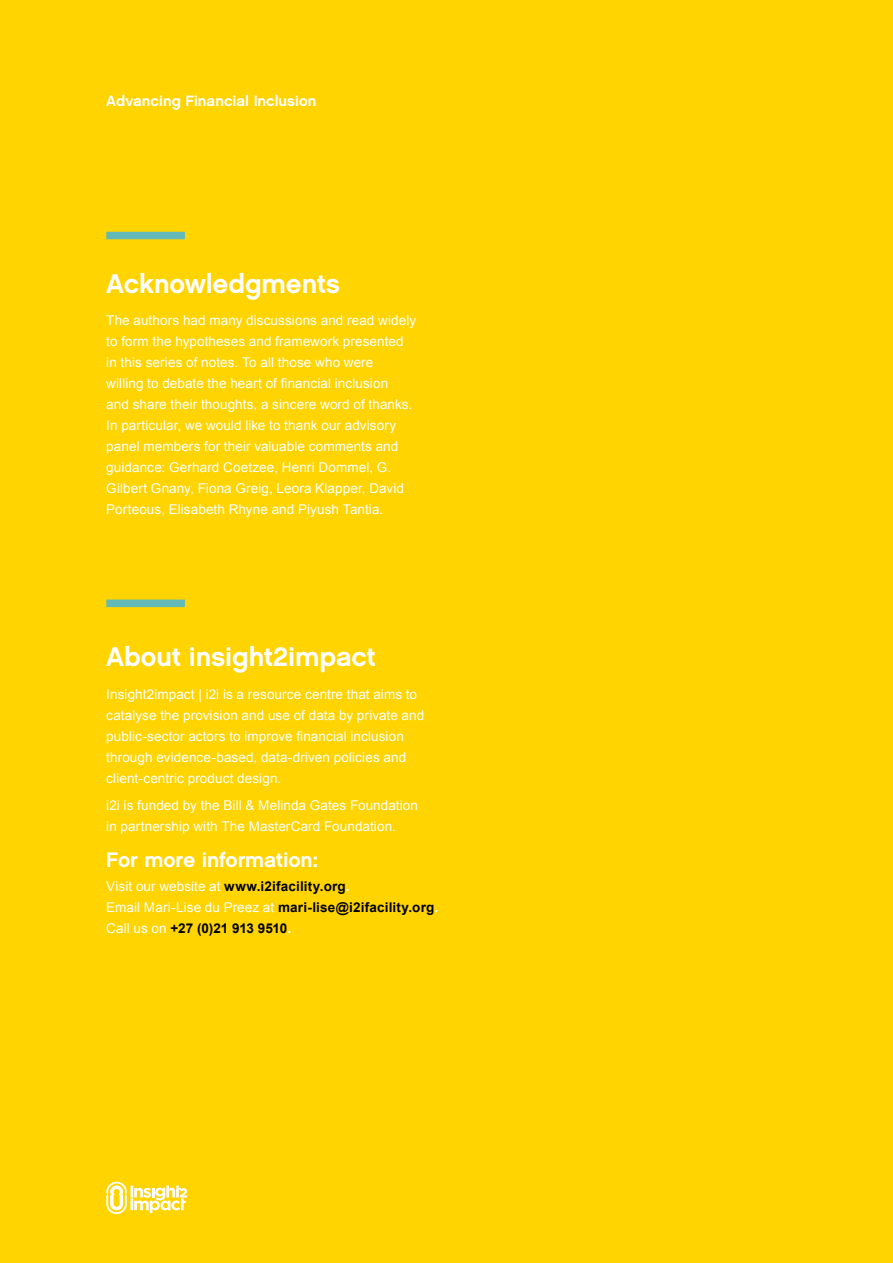
<style>
.page{position:relative;width:893px;height:1263px;background:#ffd400}
.page>*{position:absolute;margin:0;border:0;box-sizing:border-box;transform-origin:0 0}
.t1{font:27px "Chalet New York Nineteen Sixty";letter-spacing:-.005em;color:#fff}
.t2{font:21px "Chalet New York Nineteen Sixty";color:#fff}
.t3{font:15px "Chalet New York Nineteen Sixty";color:#fff}
.t4{font:13.5px/21px "Arial";letter-spacing:.005em;color:#fff}
.t5{font:700 13.5px/21px "Arial";letter-spacing:.01em;color:#000}
.s1{font-weight:400;color:#fff}
.s2{color:#fff}
</style>
<div class="page">
<svg style="left:106px;top:1182px;width:81px;height:32px"></svg>
<div style="left:106px;top:232px;width:79px;height:7px;background:#62b9b8"></div>
<div style="left:106px;top:600px;width:79px;height:7px;background:#62b9b8"></div>
<p class="t3" style="left:106px;top:92px;width:212px">Advancing Financial Inclusion</p>
<h1 class="t1" style="left:106px;top:267px;width:235px">Acknowledgments</h1>
<p class="t4" style="left:106px;top:310px;width:311px">The authors had many discussions and read widely to form the hypotheses and framework presented in this series of notes. To all those who were<br>willing to debate the heart of financial inclusion<br>and share their thoughts, a sincere word of thanks.<br>In particular, we would like to thank our advisory panel members for their valuable comments and guidance: Gerhard Coetzee, Henri Dommel, G.<br>Gilbert Gnany, Fiona Greig, Leora Klapper, David Porteous, Elisabeth Rhyne and Piyush Tantia.</p>
<h1 class="t1" style="left:106px;top:640px;width:271px">About insight2impact</h1>
<p class="t4" style="left:106px;top:683px;width:319px">Insight2impact | i2i is a resource centre that aims to catalyse the provision and use of data by private and public-sector actors to improve financial inclusion through evidence-based, data-driven policies and client-centric product design.</p>
<p class="t4" style="left:106px;top:794px;width:313px">i2i is funded by the Bill &amp; Melinda Gates Foundation in partnership with The MasterCard Foundation.</p>
<h2 class="t2" style="left:106px;top:846px;width:213px">For more information:</h2>
<p class="t5" style="left:106px;top:876px;width:333px"><span class="s1">Visit our website at</span> www.i2ifacility.org<span class="s2">.<br></span><span class="s1">Email Mari-Lise du Preez at</span> mari-lise@i2ifacility.org<span class="s2">.<br></span><span class="s1">Call us on</span> +27 (0)21 913 9510<span class="s2">.</span></p>
</div>
